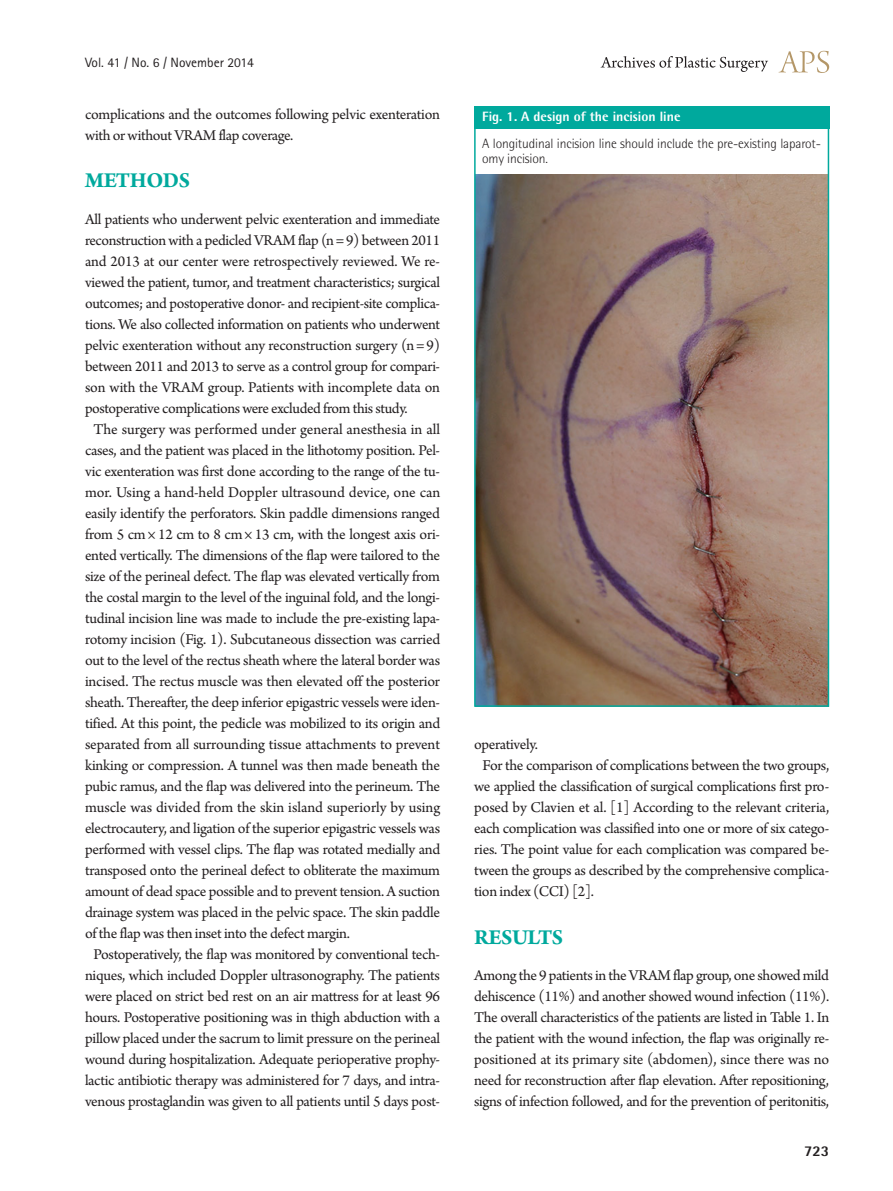
<style>
.page{position:relative;width:893px;height:1191px;background:#fff}
.page>*{position:absolute;margin:0;border:0;box-sizing:border-box;transform-origin:0 0}
.대제목{font:700 22.5px "Arno Pro";letter-spacing:-.02em;color:#00a99d}
.본문{font:15.75px/21px "Arno Pro";letter-spacing:-.02em;color:#231f20;text-align:justify}
.t1{font:800 15px "Rotis Semi Sans Std";color:#231f20}
.그림설명{font:300 13.5px/15px "Rotis Semi Sans Std";letter-spacing:-.01em;color:#231f20}
.표그림제목{font:800 13.5px "Rotis Semi Sans Std";color:#fff}
.t2{font:13.5px "Rotis Sans Serif Std";color:#231f20}
</style>
<div class="page">
<svg style="left:779px;top:51px;width:50px;height:22px"></svg>
<svg style="left:601px;top:56px;width:167px;height:16px"></svg>
<img style="left:477px;top:175px;width:349px;height:529px">
<div style="left:474px;top:106px;width:355px;height:601px;border:2px solid #00a99d"></div>
<div style="left:474px;top:106px;width:355px;height:23px;background:#00a99d"></div>
<p class="t2" style="left:85px;top:54px;width:170px">Vol. 41 / No. 6 / November 2014</p>
<p class="본문" style="left:85px;top:105px;width:357px">complications and the outcomes following pelvic exenteration with or without VRAM flap coverage.</p>
<p class="대제목" style="left:85px;top:168px;width:107px">METHODS</p>
<p class="본문" style="left:85px;top:210px;width:357px">All patients who underwent pelvic exenteration and immediate reconstruction with a pedicled VRAM flap (n = 9) between 2011 and 2013 at our center were retrospectively reviewed. We re&shy;viewed the patient, tumor, and treatment characteristics; surgical outcomes; and postoperative donor- and recipient-site complica&shy;tions. We also collected information on patients who underwent pelvic exenteration without any reconstruction surgery (n = 9) between 2011 and 2013 to serve as a control group for compari&shy;son with the VRAM group. Patients with incomplete data on postoperative complications were excluded from this study.</p>
<p class="본문" style="left:85px;top:420px;width:357px;text-indent:9px">The surgery was performed under general anesthesia in all cases, and the patient was placed in the lithotomy position. Pel&shy;vic exenteration was first done according to the range of the tu&shy;mor. Using a hand-held Doppler ultrasound device, one can easily identify the perforators. Skin paddle dimensions ranged from 5 cm × 12 cm to 8 cm × 13 cm, with the longest axis ori&shy;ented vertically. The dimensions of the flap were tailored to the size of the perineal defect. The flap was elevated vertically from the costal margin to the level of the inguinal fold, and the longi&shy;tudinal incision line was made to include the pre-existing lapa&shy;rotomy incision (Fig. 1). Subcutaneous dissection was carried out to the level of the rectus sheath where the lateral border was incised. The rectus muscle was then elevated off the posterior sheath. Thereafter, the deep inferior epigastric vessels were iden&shy;tified. At this point, the pedicle was mobilized to its origin and separated from all surrounding tissue attachments to prevent kinking or compression. A tunnel was then made beneath the pubic ramus, and the flap was delivered into the perineum. The muscle was divided from the skin island superiorly by using electrocautery, and ligation of the superior epigastric vessels was performed with vessel clips. The flap was rotated medially and transposed onto the perineal defect to obliterate the maximum amount of dead space possible and to prevent tension. A suction drainage system was placed in the pelvic space. The skin paddle of the flap was then inset into the defect margin.</p>
<p class="본문" style="left:85px;top:945px;width:357px;text-align:center">Postoperatively, the flap was monitored by conventional tech&shy;niques, which included Doppler ultrasonography. The patients were placed on strict bed rest on an air mattress for at least 96 hours. Postoperative positioning was in thigh abduction with a pillow placed under the sacrum to limit pressure on the perineal wound during hospitalization. Adequate perioperative prophy&shy;lactic antibiotic therapy was administered for 7 days, and intra&shy;venous prostaglandin was given to all patients until 5 days post-</p>
<p class="표그림제목" style="left:482px;top:108px;width:200px">Fig. 1. A design of the incision line</p>
<p class="그림설명" style="left:482px;top:136px;width:340px">A longitudinal incision line should include the pre-existing laparot&shy;omy incision.</p>
<p class="본문" style="left:474px;top:735px;width:65px">operatively.</p>
<p class="본문" style="left:474px;top:756px;width:357px;text-indent:9px">For the comparison of complications between the two groups, we applied the classification of surgical complications first pro&shy;posed by Clavien et al. [1] According to the relevant criteria, each complication was classified into one or more of six catego&shy;ries. The point value for each complication was compared be&shy;tween the groups as described by the comprehensive complica&shy;tion index (CCI) [2].</p>
<p class="대제목" style="left:474px;top:924px;width:91px">RESULTS</p>
<p class="본문" style="left:474px;top:966px;width:357px">Among the 9 patients in the VRAM flap group, one showed mild dehiscence (11%) and another showed wound infection (11%).<br>The overall characteristics of the patients are listed in Table 1. In the patient with the wound infection, the flap was originally re&shy;positioned at its primary site (abdomen), since there was no need for reconstruction after flap elevation. After repositioning, signs of infection followed, and for the prevention of peritonitis,</p>
<p class="t1" style="left:804px;top:1141px;width:27px">723</p>
</div>
